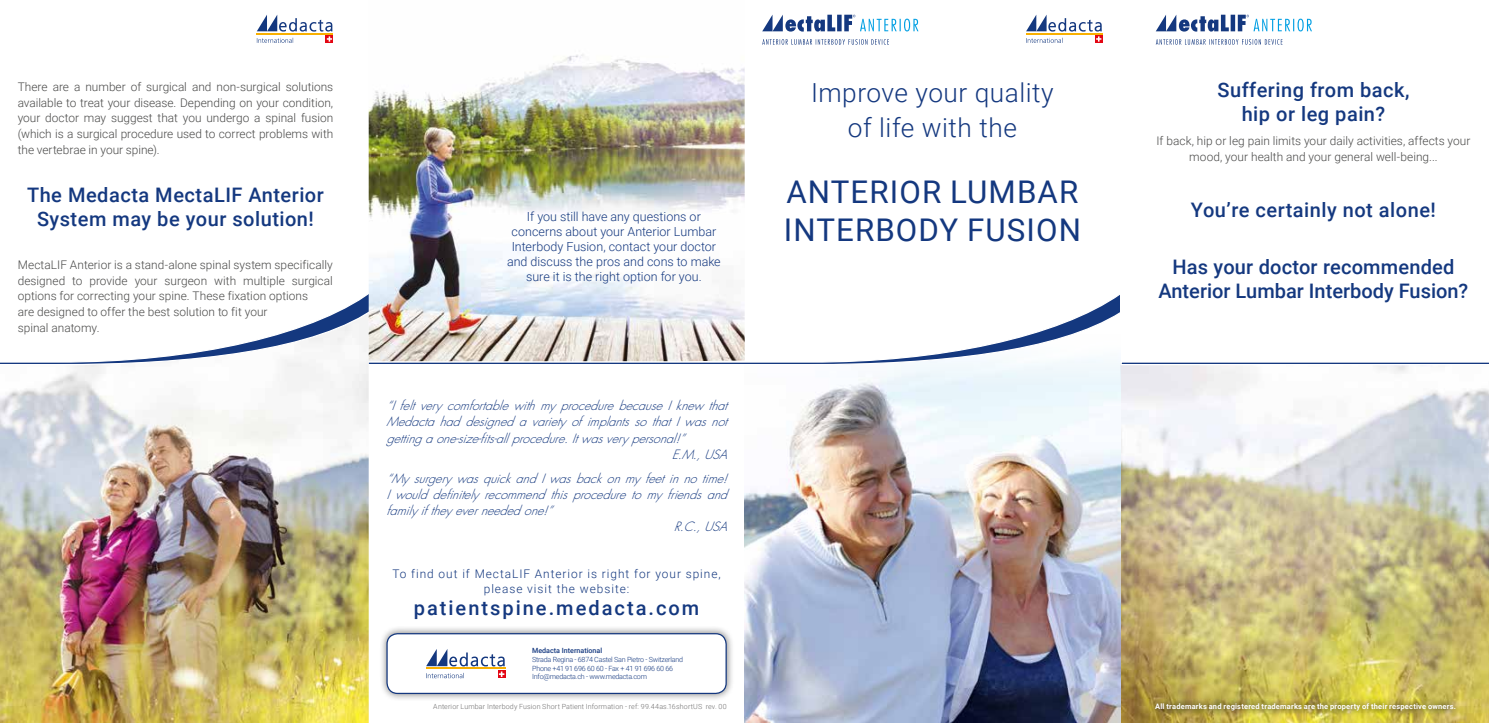
<style>
.page{position:relative;width:1489px;height:723px;background:#fff}
.page>*{position:absolute;margin:0;border:0;box-sizing:border-box;transform-origin:0 0}
.t1{font:31.25px/37.5px "Roboto";letter-spacing:.035em;color:#14387f}
.t2{font:300 26.25px/35px "Roboto";letter-spacing:.02em;color:#14387f;text-align:center}
.t3{font:500 20px/24px "Roboto";letter-spacing:.025em;color:#14387f;text-align:center}
.t4{font:500 20px/24px "Roboto";color:#14387f;text-align:center}
.t5{font:500 20px "Roboto";letter-spacing:.1em;color:#14387f}
.t6{font:italic 300 12.5px "Futura Std";color:#14387f}
.t7{font:300 12.5px/15px "Roboto";color:#14387f;text-align:center}
.t8{font:300 11.88px/15.6px "Roboto";letter-spacing:.005em;color:#4a4a49;text-align:center}
.t9{font:300 11.88px/15px "Roboto";letter-spacing:.08em;color:#14387f;text-align:center}
.t10{font:700 7.5px "Roboto";letter-spacing:.025em;color:#fff}
.t11{font:300 7.12px/8.5px "Roboto";letter-spacing:-.03em;color:#14387f}
.t12{font:300 7.12px "Roboto";letter-spacing:.02em;color:#706f6f}
.t13{font:500 7.12px "Roboto";color:#14387f}
</style>
<div class="page">
<img style="left:1120px;top:366px;width:368px;height:357px">
<img style="left:744px;top:369px;width:376px;height:354px">
<div style="left:379px;top:625px;width:355px;height:77px;background:#000;opacity:.5"></div>
<div style="left:387px;top:634px;width:339px;height:59px;background:#fff;border-radius:11px"></div>
<div style="left:386px;top:633px;width:340px;height:61px;border:1px solid #14387f;border-radius:11px"></div>
<hr style="left:425px;top:668px;width:80px;height:1px;background:#f9b000">
<svg style="left:426px;top:649px;width:79px;height:29px"></svg>
<svg style="left:379px;top:295px;width:740px;height:71px"></svg>
<hr style="left:1025px;top:33px;width:77px;height:1px;background:#f9b000">
<svg style="left:1026px;top:15px;width:75px;height:28px"></svg>
<hr style="left:256px;top:33px;width:77px;height:1px;background:#f9b000">
<svg style="left:257px;top:15px;width:75px;height:28px"></svg>
<svg style="left:1119px;top:295px;width:369px;height:71px"></svg>
<img style="left:1148px;top:696px;width:314px;height:22px">
<img style="left:0;top:366px;width:369px;height:357px">
<svg style="left:0;top:294px;width:379px;height:72px"></svg>
<img style="left:369px;top:54px;width:375px;height:307px">
<svg style="left:762px;top:39px;width:127px;height:6px"></svg>
<svg style="left:762px;top:15px;width:156px;height:17px"></svg>
<svg style="left:1155px;top:39px;width:127px;height:6px"></svg>
<svg style="left:1155px;top:15px;width:156px;height:17px"></svg>
<p class="t8" style="left:18px;top:79px;width:317px;text-align:justify">There are a number of surgical and non-surgical solutions available to treat your disease. Depending on your condition, your doctor may suggest that you undergo a spinal fusion (which is a surgical procedure used to correct problems with the vertebrae in your spine).</p>
<h3 class="t3" style="left:27px;top:182px;width:298px">The Medacta MectaLIF Anterior<br>System may be your solution!</h3>
<p class="t8" style="left:18px;top:257px;width:316px;text-align:left">MectaLIF Anterior is a stand-alone spinal system specifically designed to provide your surgeon with multiple surgical options for correcting your spine. These fixation options<br>are designed to offer the best solution to fit your<br>spinal anatomy.</p>
<p class="t7" style="left:507px;top:209px;width:215px">If you still have any questions or concerns about your Anterior Lumbar Interbody Fusion, contact your doctor and discuss the pros and cons to make sure it is the right option for you.</p>
<p class="t6" style="left:386px;top:398px;width:347px">“Ifeltvery comfortablewithmy procedurebecauseIknewthat</p>
<p class="t6" style="left:386px;top:414px;width:347px">Medactahaddesignedavariety ofimplantssothatIwasnot</p>
<p class="t6" style="left:386px;top:430px;width:305px">gettingaone-size-fits-allprocedure.Itwasvery personal!”</p>
<p class="t6" style="left:671px;top:447px;width:62px">E.M.,USA</p>
<p class="t6" style="left:386px;top:470px;width:347px">“My surgery wasquickandIwasbackonmy feetinnotime!</p>
<p class="t6" style="left:386px;top:487px;width:347px">Iwoulddefinitely recommendthisproceduretomy friendsand</p>
<p class="t6" style="left:386px;top:503px;width:173px">family ifthey everneededone!”</p>
<p class="t6" style="left:674px;top:519px;width:60px">R.C.,USA</p>
<p class="t9" style="left:392px;top:566px;width:330px">To find out if MectaLIF Anterior is right for your spine, please visit the website:</p>
<h3 class="t5" style="left:414px;top:594px;width:287px">patientspine.medacta.com</h3>
<p class="t13" style="left:532px;top:646px;width:72px">Medacta International</p>
<p class="t11" style="left:532px;top:655px;width:152px">Strada Regina - 6874 Castel San Pietro - Switzerland<br>Phone +41 91 696 60 60 - Fax + 41 91 696 60 66<br>Info@medacta.ch - www.medacta.com</p>
<p class="t12" style="left:433px;top:701px;width:295px">Anterior Lumbar Interbody Fusion Short Patient Information - ref: 99.44as.16shortUS rev. 00</p>
<h2 class="t2" style="left:811px;top:74px;width:244px">Improve your quality of life with the</h2>
<h1 class="t1" style="left:783px;top:172px;width:299px">ANTERIOR LUMBAR<br>INTERBODY FUSION</h1>
<h3 class="t3" style="left:1217px;top:77px;width:193px">Suffering from back, hip or leg pain?</h3>
<p class="t8" style="left:1156px;top:133px;width:315px">If back, hip or leg pain limits your daily activities, affects your mood, your health and your general well-being...</p>
<h3 class="t3" style="left:1190px;top:198px;width:246px">You’re certainly not alone!</h3>
<h3 class="t4" style="left:1158px;top:254px;width:311px">Has your doctor recommended<br>Anterior Lumbar Interbody Fusion?</h3>
<p class="t10" style="left:1155px;top:701px;width:302px">All trademarks and registered trademarks are the property of their respective owners.</p>
</div>
